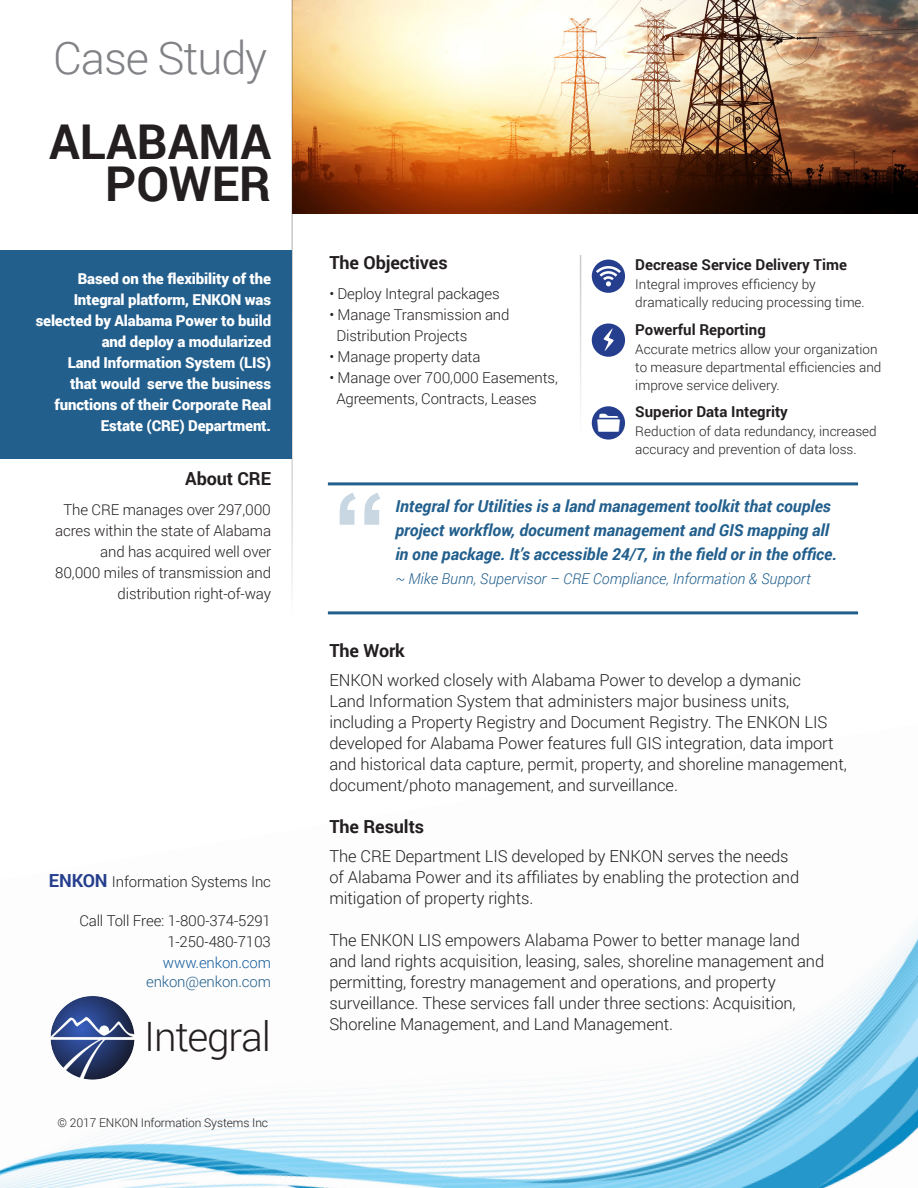
<style>
.page{position:relative;width:918px;height:1188px;background:#fff}
.page>*{position:absolute;margin:0;border:0;box-sizing:border-box;transform-origin:0 0}
.t1{font:700 108px "Arial";color:#225f8d}
.t2{font:51px "Entypo";color:#fff}
.H1_Company_Name{font:700 48px/42px "Roboto";color:#231f20;text-align:right}
.t3{font:300 45px "Roboto";letter-spacing:-.025em;color:#808285}
.t4{font:45px "Entypo";color:#fff}
.t5{font:300 40.5px "Roboto";letter-spacing:-.03em;color:#231f20}
.Paragraph_Title{font:700 18px "Roboto";letter-spacing:-.005em;color:#231f20}
.t6{font:300 16.5px/21px "Roboto";letter-spacing:-.005em;color:#231f20}
.Pull_Quote{font:italic 700 16.5px/24px "Roboto";color:#225f8d}
._10_14_smaller_text{font:300 15px/21px "Roboto";letter-spacing:-.01em;color:#231f20;text-align:right}
.Color_Block_Text_Are{font:900 15px/21px "Roboto";letter-spacing:-.01em;color:#fff;text-align:right}
.Bullet_List{font:700 15px "Roboto";color:#231f20}
.Pull_Quote-2{font:italic 300 15px "Roboto";color:#225f8d}
.Paragraph_Title-2{font:300 15px "Roboto";letter-spacing:-.01em;color:#231f20}
._10_14_smaller_text-2{font:300 15px "Roboto";letter-spacing:-.01em;color:#225f8d}
._10_14_smaller_text-3{font:300 15px "Roboto";letter-spacing:-.01em;color:#175d9e}
.Bullet_List-2{font:300 13.5px/18px "Roboto";color:#231f20}
.t7{font:300 12px "Roboto";letter-spacing:-.01em;color:#231f20}
.s1{font-weight:700;font-size:18px;color:#253f8e}
</style>
<div class="page">
<img style="left:0;top:924px;width:918px;height:264px">
<img style="left:293px;top:0;width:625px;height:214px">
<hr style="left:291px;top:0;width:2px;height:616px;background:#231f20">
<hr style="left:580px;top:255px;width:1px;height:186px;background:#231f20">
<img style="left:49px;top:994px;width:85px;height:88px">
<div style="left:0;top:251px;width:291px;height:208px;background:#225f8d"></div>
<hr style="left:328px;top:482px;width:530px;height:3px;background:#225f8d">
<hr style="left:328px;top:611px;width:530px;height:3px;background:#225f8d">
<div style="left:592px;top:260px;width:33px;height:33px;background:#253f8e;border-radius:50%"></div>
<div style="left:592px;top:323px;width:33px;height:34px;background:#253f8e;border-radius:50%"></div>
<div style="left:592px;top:406px;width:33px;height:34px;background:#253f8e;border-radius:50%"></div>
<h3 class="t3" style="left:53px;top:27px;width:216px">Case Study</h3>
<p class="H1_Company_Name" style="left:49px;top:119px;width:224px">ALABAMA<br>POWER</p>
<p class="Color_Block_Text_Are" style="left:36px;top:267px;width:237px">Based on the flexibility of the<br>Integral platform, ENKON was selected by Alabama Power to build and deploy a modularized</p>
<p class="Color_Block_Text_Are" style="left:68px;top:351px;width:205px">Land Information System (LIS)</p>
<p class="Color_Block_Text_Are" style="left:55px;top:372px;width:218px">that would serve the business functions of their Corporate Real<br>Estate (CRE) Department.</p>
<p class="Paragraph_Title" style="left:185px;top:466px;width:87px">About CRE</p>
<p class="_10_14_smaller_text" style="left:55px;top:498px;width:217px">The CRE manages over 297,000 acres within the state of Alabama and has acquired well over<br>80,000 miles of transmission and distribution right-of-way</p>
<p class="Paragraph_Title-2" style="left:49px;top:871px;width:224px"><span class="s1">ENKON</span> Information Systems Inc</p>
<p class="_10_14_smaller_text" style="left:79px;top:910px;width:193px">Call Toll Free: 1-800-374-5291</p>
<p class="_10_14_smaller_text" style="left:167px;top:931px;width:105px">1-250-480-7103</p>
<p class="_10_14_smaller_text-3" style="left:163px;top:952px;width:110px">www.enkon.com</p>
<p class="_10_14_smaller_text-2" style="left:146px;top:972px;width:126px">enkon@enkon.com</p>
<h3 class="t5" style="left:144px;top:1008px;width:128px">Integral</h3>
<p class="t7" style="left:58px;top:1115px;width:212px">© 2017 ENKON Information Systems Inc</p>
<p class="Paragraph_Title" style="left:329px;top:250px;width:120px">The Objectives</p>
<p class="_10_14_smaller_text" style="left:329px;top:282px;width:172px">• Deploy Integral packages</p>
<p class="_10_14_smaller_text" style="left:329px;top:303px;width:182px">• Manage Transmission and</p>
<p class="_10_14_smaller_text" style="left:336px;top:324px;width:133px">Distribution Projects</p>
<p class="_10_14_smaller_text" style="left:329px;top:345px;width:153px">• Manage property data</p>
<p class="_10_14_smaller_text" style="left:329px;top:366px;width:230px">• Manage over 700,000 Easements,</p>
<p class="_10_14_smaller_text" style="left:336px;top:387px;width:202px">Agreements, Contracts, Leases</p>
<p class="t2" style="left:593px;top:242px;width:32px">T</p>
<p class="t2" style="left:601px;top:305px;width:17px">Q</p>
<p class="t4" style="left:595px;top:392px;width:29px">s</p>
<p class="Bullet_List" style="left:635px;top:254px;width:213px">Decrease Service Delivery Time</p>
<p class="Bullet_List-2" style="left:635px;top:275px;width:231px">Integral improves efficiency by dramatically reducing processing time.</p>
<p class="Bullet_List" style="left:635px;top:319px;width:132px">Powerful Reporting</p>
<p class="Bullet_List-2" style="left:635px;top:339px;width:248px">Accurate metrics allow your organization to measure departmental efficiencies and improve service delivery.</p>
<p class="Bullet_List" style="left:635px;top:402px;width:154px">Superior Data Integrity</p>
<p class="Bullet_List-2" style="left:635px;top:422px;width:243px">Reduction of data redundancy, increased accuracy and prevention of data loss.</p>
<h1 class="t1" style="left:333px;top:457px;width:56px">“</h1>
<p class="Pull_Quote" style="left:395px;top:494px;width:443px">Integral for Utilities is a land management toolkit that couples project workflow, document management and GIS mapping all in one package. It’s accessible 24/7, in the field or in the office.</p>
<p class="Pull_Quote-2" style="left:395px;top:569px;width:417px">~ Mike Bunn, Supervisor – CRE Compliance, Information &amp; Support</p>
<p class="Paragraph_Title" style="left:329px;top:638px;width:77px">The Work</p>
<p class="t6" style="left:329px;top:669px;width:519px">ENKON worked closely with Alabama Power to develop a dymanic<br>Land Information System that administers major business units, including a Property Registry and Document Registry. The ENKON LIS developed for Alabama Power features full GIS integration, data import and historical data capture, permit, property, and shoreline management, document/photo management, and surveillance.</p>
<p class="Paragraph_Title" style="left:329px;top:814px;width:96px">The Results</p>
<p class="t6" style="left:329px;top:845px;width:471px">The CRE Department LIS developed by ENKON serves the needs of Alabama Power and its affiliates by enabling the protection and</p>
<p class="t6" style="left:329px;top:887px;width:206px">mitigation of property rights.</p>
<p class="t6" style="left:329px;top:929px;width:496px">The ENKON LIS empowers Alabama Power to better manage land and land rights acquisition, leasing, sales, shoreline management and permitting, forestry management and operations, and property surveillance. These services fall under three sections: Acquisition, Shoreline Management, and Land Management.</p>
</div>
